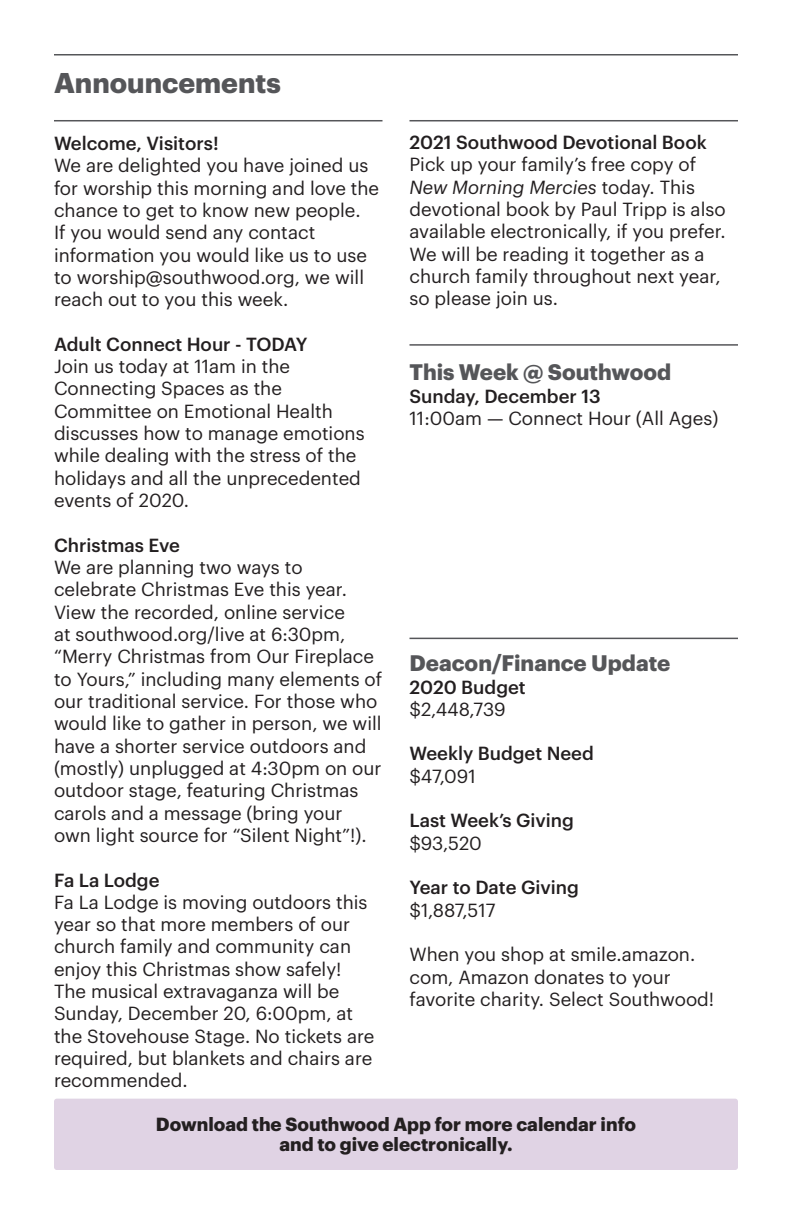
<style>
.page{position:relative;width:792px;height:1224px;background:#fff}
.page>*{position:absolute;margin:0;border:0;box-sizing:border-box;transform-origin:0 0}
.t1{font:700 28px "Graphik";color:#555659}
.t2{font:700 22px "Graphik";color:#555659}
.t3{font:18.6px/22.4px "Graphik";color:#231f20}
.t4{font:500 18.6px "Graphik";color:#231f20}
.t5{font:700 18.6px "Graphik";color:#231f20}
.s1{font-style:italic}
</style>
<div class="page">
<hr style="left:54px;top:54px;width:684px;height:2px;background:#555659">
<hr style="left:54px;top:120px;width:328px;height:1px;background:#555659">
<div style="left:54px;top:1099px;width:684px;height:71px;background:#e0d3e4;border-radius:3px"></div>
<hr style="left:410px;top:120px;width:328px;height:1px;background:#555659">
<hr style="left:410px;top:638px;width:328px;height:1px;background:#555659">
<hr style="left:410px;top:344px;width:328px;height:2px;background:#555659">
<p class="t1" style="left:54px;top:61px;width:228px">Announcements</p>
<p class="t4" style="left:410px;top:128px;width:299px">2021 Southwood Devotional Book</p>
<p class="t3" style="left:410px;top:152px;width:318px">Pick up your family’s free copy of <span class="s1">New Morning Mercies</span> today. This devotional book by Paul Tripp is also available electronically, if you prefer.<br>We will be reading it together as a church family throughout next year, so please join us.</p>
<p class="t4" style="left:54px;top:129px;width:166px">Welcome, Visitors!</p>
<p class="t3" style="left:54px;top:153px;width:327px">We are delighted you have joined us for worship this morning and love the chance to get to know new people.<br>If you would send any contact information you would like us to use to worship@southwood.org, we will reach out to you this week.</p>
<p class="t4" style="left:54px;top:330px;width:255px">Adult Connect Hour - TODAY</p>
<p class="t3" style="left:54px;top:354px;width:312px">Join us today at 11am in the<br>Connecting Spaces as the<br>Committee on Emotional Health discusses how to manage emotions while dealing with the stress of the holidays and all the unprecedented events of 2020.</p>
<p class="t4" style="left:54px;top:531px;width:127px">Christmas Eve</p>
<p class="t3" style="left:54px;top:555px;width:330px">We are planning two ways to celebrate Christmas Eve this year.<br>View the recorded, online service<br>at southwood.org/live at 6:30pm, “Merry Christmas from Our Fireplace to Yours,” including many elements of our traditional service. For those who would like to gather in person, we will have a shorter service outdoors and (mostly) unplugged at 4:30pm on our outdoor stage, featuring Christmas carols and a message (bring your own light source for “Silent Night”!).</p>
<p class="t4" style="left:54px;top:866px;width:107px">Fa La Lodge</p>
<p class="t3" style="left:54px;top:889px;width:322px">Fa La Lodge is moving outdoors this year so that more members of our church family and community can enjoy this Christmas show safely!<br>The musical extravaganza will be<br>Sunday, December 20, 6:00pm, at the Stovehouse Stage. No tickets are required, but blankets and chairs are recommended.</p>
<p class="t5" style="left:156px;top:1110px;width:482px">Download the Southwood App for more calendar info</p>
<p class="t5" style="left:279px;top:1130px;width:235px">and to give electronically.</p>
<p class="t2" style="left:410px;top:355px;width:263px">This Week @ Southwood</p>
<p class="t4" style="left:410px;top:382px;width:193px">Sunday, December 13</p>
<p class="t3" style="left:410px;top:406px;width:311px">11:00am — Connect Hour (All Ages)</p>
<p class="t2" style="left:410px;top:646px;width:262px">Deacon/Finance Update</p>
<p class="t4" style="left:410px;top:673px;width:118px">2020 Budget</p>
<p class="t3" style="left:410px;top:696px;width:98px">$2,448,739</p>
<p class="t4" style="left:410px;top:740px;width:186px">Weekly Budget Need</p>
<p class="t3" style="left:410px;top:763px;width:68px">$47,091</p>
<p class="t4" style="left:410px;top:807px;width:166px">Last Week’s Giving</p>
<p class="t3" style="left:410px;top:830px;width:74px">$93,520</p>
<p class="t4" style="left:410px;top:874px;width:171px">Year to Date Giving</p>
<p class="t3" style="left:410px;top:897px;width:88px">$1,887,517</p>
<p class="t3" style="left:410px;top:942px;width:306px">When you shop at smile.amazon. com, Amazon donates to your favorite charity. Select Southwood!</p>
</div>
